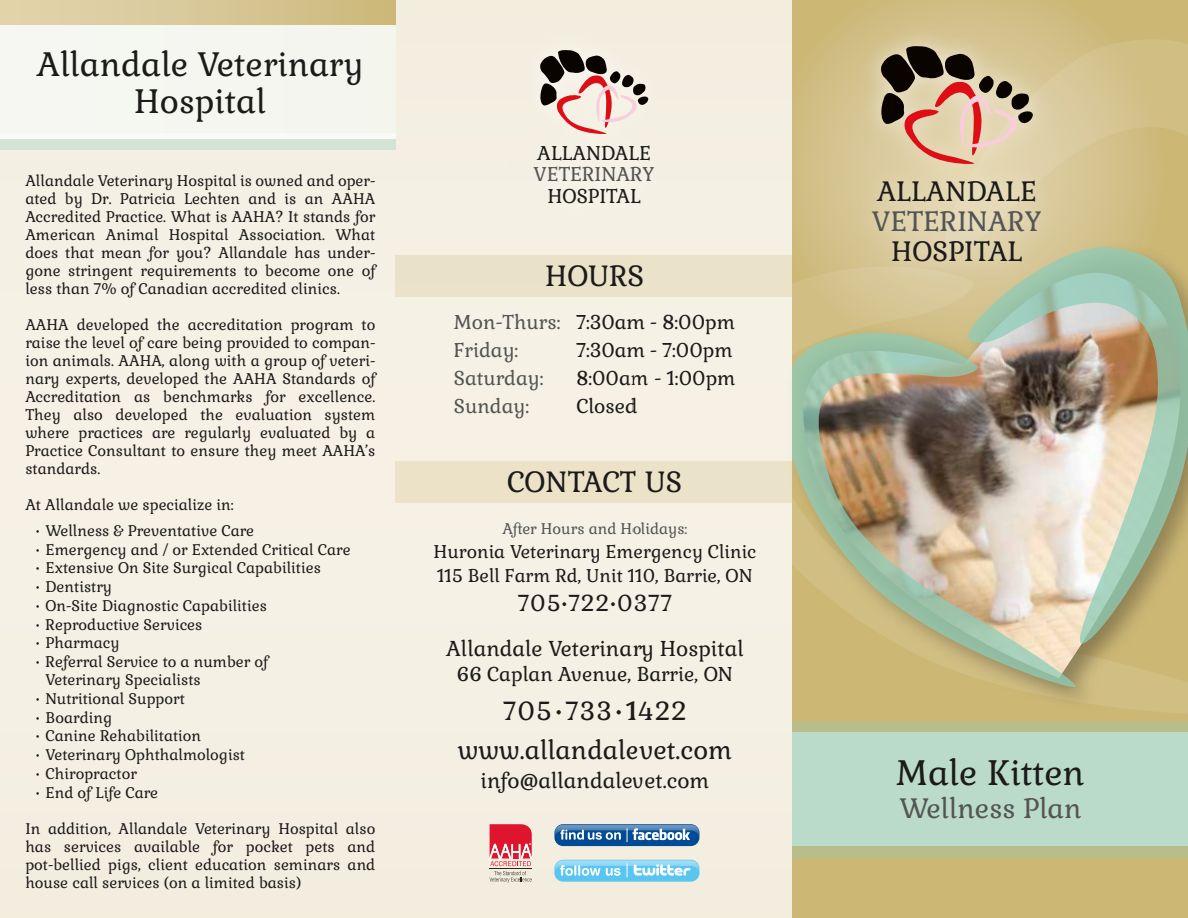
<style>
.page{position:relative;width:1188px;height:918px;background:#fff}
.page>*{position:absolute;margin:0;border:0;box-sizing:border-box;transform-origin:0 0}
.t1{font:34.5px "Gabriela";color:#1c1b1a}
.t2{font:33px/37.5px "Gabriela";color:#1c1b1a;text-align:center}
.t3{font:28.5px "Gabriela";color:#1c1b1a}
.t4{font:27.3px "Gabriela";color:#535454}
.t5{font:27.3px "Gabriela";color:#1c1b1a}
.t6{font:25.5px/39px "Gabriela";color:#1c1b1a;text-align:center}
.t7{font:22.5px "Gabriela";letter-spacing:.05em;color:#1c1b1a}
.t8{font:21px "Gabriela";color:#1c1b1a}
.t9{font:19.5px "Gabriela";color:#1c1b1a}
.t10{font:19.5px/27.9px "Gabriela";color:#535454}
.t11{font:19.35px "Gabriela";color:#1c1b1a}
.t12{font:19.35px "Gabriela";color:#535454}
.t13{font:18px/24px "Gabriela";color:#1c1b1a}
.t14{font:15px/18px "Gabriela";color:#1c1b1a;text-align:justify}
.t15{font:15px "Gabriela";color:#535454}
.s1{color:#1c1b1a}
</style>
<div class="page">
<svg style="left:792px;top:0;width:396px;height:918px;background:#ccb879"></svg>
<div style="left:0;top:0;width:792px;height:918px;background:#f4f0e4"></div>
<div style="left:396px;top:255px;width:396px;height:42px;background:#eae2c9"></div>
<svg style="left:1074px;top:39px;width:114px;height:177px;background:#d1bf86"></svg>
<div style="left:792px;top:721px;width:396px;height:136px;background:#b8bd8a"></div>
<div style="left:792px;top:732px;width:396px;height:114px;background:#badbc9"></div>
<img style="left:839px;top:14px;width:235px;height:202px">
<svg style="left:880px;top:46px;width:153px;height:119px;background:#b69a80"></svg>
<svg style="left:540px;top:50px;width:108px;height:84px"></svg>
<div style="left:0;top:0;width:396px;height:133px;background:linear-gradient(to right,#e3d5af,#cdb97d)"></div>
<div style="left:0;top:25px;width:396px;height:125px;background:#d3e4d4"></div>
<div style="left:0;top:25px;width:396px;height:114px;background:#f5f6f1"></div>
<div style="left:396px;top:461px;width:396px;height:42px;background:#ebe2c8"></div>
<img style="left:792px;top:216px;width:396px;height:505px">
<img style="left:792px;top:273px;width:396px;height:405px">
<svg style="left:968px;top:247px;width:220px;height:397px;background:#babe9f"></svg>
<img style="left:792px;top:333px;width:284px;height:354px">
<svg style="left:490px;top:824px;width:42px;height:59px"></svg>
<div style="left:554px;top:824px;width:145px;height:22px;background:#004b93;border-radius:9px"></div>
<svg style="left:554px;top:825px;width:145px;height:15px"></svg>
<div style="left:554px;top:860px;width:145px;height:22px;background:#5ac5f1;border-radius:9px"></div>
<svg style="left:554px;top:860px;width:145px;height:16px"></svg>
<h2 class="t2" style="left:37px;top:45px;width:328px">Allandale Veterinary<br>Hospital</h2>
<p class="t14" style="left:25px;top:172px;width:352px">Allandale Veterinary Hospital is owned and oper&shy;ated by Dr. Patricia Lechten and is an AAHA Accredited Practice. What is AAHA? It stands for American Animal Hospital Association. What does that mean for you? Allandale has under&shy;gone stringent requirements to become one of less than 7% of Canadian accredited clinics.</p>
<p class="t14" style="left:25px;top:316px;width:352px">AAHA developed the accreditation program to raise the level of care being provided to compan&shy;ion animals. AAHA, along with a group of veteri&shy;nary experts, developed the AAHA Standards of Accreditation as benchmarks for excellence.<br>They also developed the evaluation system where practices are regularly evaluated by a Practice Consultant to ensure they meet AAHA’s standards.</p>
<p class="t14" style="left:25px;top:496px;width:210px">At Allandale we specialize in:</p>
<p class="t14" style="left:36px;top:522px;width:220px">• Wellness &amp; Preventative Care</p>
<p class="t14" style="left:36px;top:541px;width:316px">• Emergency and / or Extended Critical Care</p>
<p class="t14" style="left:36px;top:559px;width:287px">• Extensive On Site Surgical Capabilities</p>
<p class="t14" style="left:36px;top:578px;width:78px">• Dentistry</p>
<p class="t14" style="left:36px;top:597px;width:233px">• On-Site Diagnostic Capabilities</p>
<p class="t14" style="left:36px;top:616px;width:168px">• Reproductive Services</p>
<p class="t14" style="left:36px;top:634px;width:85px">• Pharmacy</p>
<p class="t14" style="left:46px;top:653px;width:224px;text-indent:-10px">• Referral Service to a number of<br>Veterinary Specialists</p>
<p class="t14" style="left:36px;top:690px;width:150px">• Nutritional Support</p>
<p class="t14" style="left:36px;top:709px;width:78px">• Boarding</p>
<p class="t14" style="left:36px;top:727px;width:167px">• Canine Rehabilitation</p>
<p class="t14" style="left:36px;top:746px;width:211px">• Veterinary Ophthalmologist</p>
<p class="t14" style="left:36px;top:765px;width:103px">• Chiropractor</p>
<p class="t14" style="left:36px;top:784px;width:124px">• End of Life Care</p>
<p class="t14" style="left:25px;top:820px;width:352px">In addition, Allandale Veterinary Hospital also has services available for pocket pets and pot-bellied pigs, client education seminars and house call services (on a limited basis)</p>
<p class="t11" style="left:537px;top:141px;width:115px">ALLANDALE</p>
<p class="t12" style="left:534px;top:162px;width:123px">VETERINARY</p>
<p class="t11" style="left:547px;top:184px;width:95px">HOSPITAL</p>
<h3 class="t3" style="left:545px;top:258px;width:100px">HOURS</h3>
<h3 class="t10" style="left:454px;top:308px;width:283px">Mon-Thurs: <span class="s1">7:30am - 8:00pm<br></span>Friday:</h3>
<h3 class="t9" style="left:576px;top:338px;width:158px">7:30am - 7:00pm</h3>
<h3 class="t10" style="left:454px;top:364px;width:91px">Saturday:</h3>
<h3 class="t9" style="left:576px;top:366px;width:161px">8:00am - 1:00pm</h3>
<h3 class="t10" style="left:454px;top:392px;width:77px">Sunday:</h3>
<h3 class="t9" style="left:576px;top:394px;width:62px">Closed</h3>
<h3 class="t3" style="left:507px;top:464px;width:177px">CONTACT US</h3>
<p class="t15" style="left:502px;top:519px;width:187px">After Hours and Holidays:</p>
<p class="t13" style="left:433px;top:540px;width:325px">Huronia Veterinary Emergency Clinic<br>115 Bell Farm Rd, Unit 110, Barrie, ON</p>
<h3 class="t7" style="left:518px;top:589px;width:155px">705•722•0377</h3>
<h3 class="t8" style="left:446px;top:635px;width:299px">Allandale Veterinary Hospital</h3>
<h3 class="t9" style="left:457px;top:662px;width:278px">66 Caplan Avenue, Barrie, ON</h3>
<h3 class="t6" style="left:458px;top:692px;width:276px">705•733•1422 www.allandalevet.com</h3>
<h3 class="t8" style="left:481px;top:767px;width:230px">info@allandalevet.com</h3>
<h3 class="t5" style="left:877px;top:174px;width:161px">ALLANDALE</h3>
<h3 class="t4" style="left:872px;top:204px;width:172px">VETERINARY</h3>
<h3 class="t5" style="left:891px;top:234px;width:133px">HOSPITAL</h3>
<h1 class="t1" style="left:896px;top:751px;width:190px">Male Kitten</h1>
<h3 class="t4" style="left:899px;top:791px;width:184px">Wellness Plan</h3>
</div>
